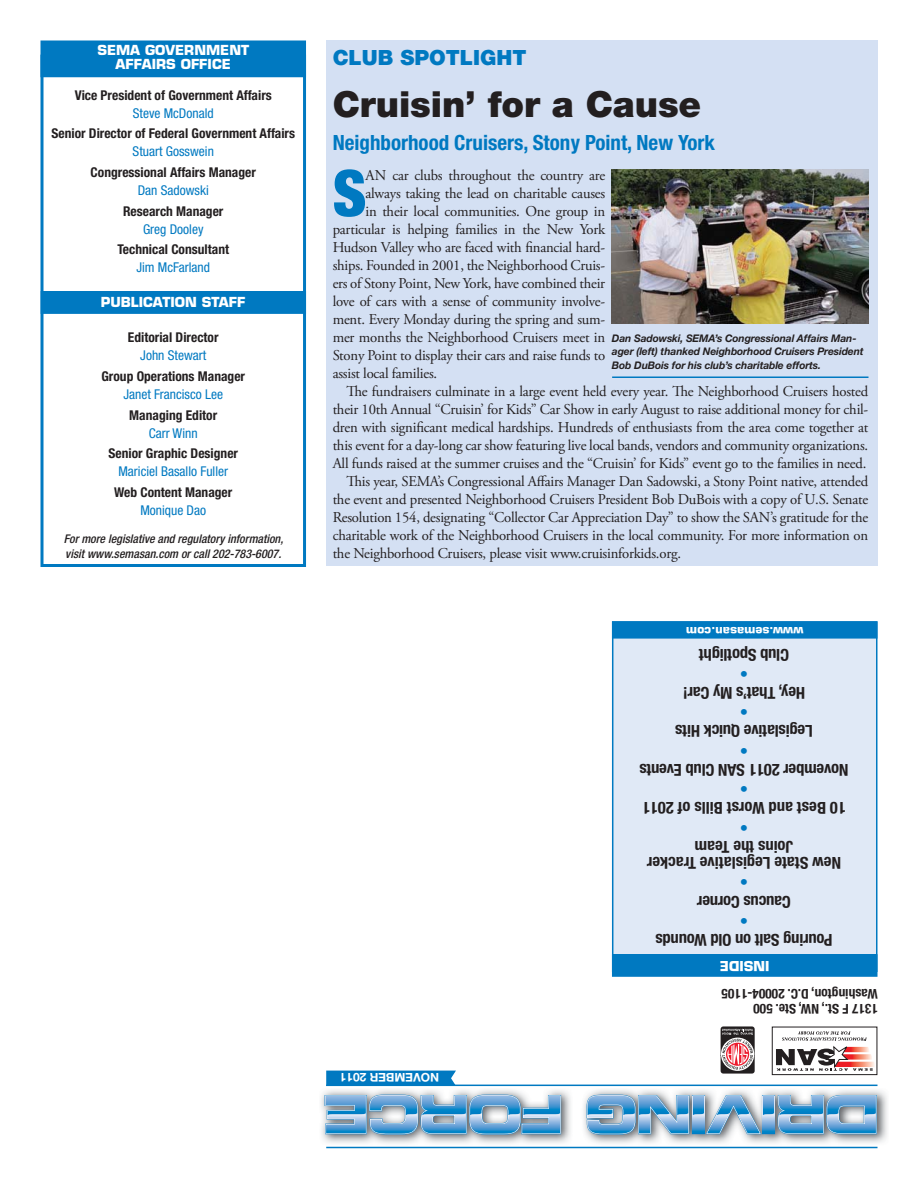
<style>
.page{position:relative;width:918px;height:1188px;background:#fff}
.page>*{position:absolute;margin:0;border:0;box-sizing:border-box;transform-origin:0 0}
.t1{font:900 condensed 64.05px "Helvetica Neue LT Std";color:#0079c1}
.t2{font:900 36px "Helvetica Neue LT Std";letter-spacing:-.005em;color:#231f20}
.t3{font:700 condensed 21px "Helvetica Neue LT Std";color:#0079c1}
.t4{font:900 21px "Helvetica Neue LT Std";color:#0079c1}
.t5{font:700 condensed 16.5px/16.5px "Helvetica Neue LT Std";letter-spacing:-.01em;color:#231f20;text-align:center}
.t6{font:15px "Adobe Garamond Pro";letter-spacing:-.015em;color:#231f20}
.t7{font:700 condensed 13.5px/15px "Helvetica Neue LT Std";color:#231f20}
.t8{font:condensed 13.5px "Helvetica Neue LT Std";color:#0079c1}
.t9{font:700 13.5px/13.5px "Eurostile LT Std";color:#fff;text-align:center}
.t10{font:italic 500 condensed 12px/15px "Helvetica Neue LT Std";color:#231f20}
.t11{font:700 12px "Eurostile LT Std";color:#fff}
.t12{font:700 12px "Helvetica Neue LT Std";color:#fff}
.t13{font:italic 700 10.5px/13.5px "Helvetica Neue LT Std";letter-spacing:-.01em;color:#231f20}
</style>
<div class="page">
<img style="left:321px;top:1090px;width:566px;height:54px">
<svg style="left:586px;top:1094px;width:292px;height:42px;background:#81aecf"></svg>
<svg style="left:323px;top:1094px;width:239px;height:42px;background:#7faecf"></svg>
<div style="left:720px;top:1025px;width:36px;height:50px;border:2px solid #fff;border-radius:3px"></div>
<svg style="left:721px;top:1026px;width:34px;height:48px;background:#967578"></svg>
<div style="left:772px;top:1027px;width:105px;height:48px;border:1px solid #231f20"></div>
<svg style="left:776px;top:1031px;width:100px;height:40px"></svg>
<hr style="left:326px;top:1085px;width:552px;height:1px;background:#0079c1">
<hr style="left:326px;top:1147px;width:552px;height:1px;background:#0079c1">
<svg style="left:326px;top:1070px;width:131px;height:17px;background:#1c88c7"></svg>
<div style="left:613px;top:622px;width:264px;height:349px;background:#e0e9f6"></div>
<div style="left:612px;top:621px;width:266px;height:351px;border:2px solid #0079c1"></div>
<div style="left:613px;top:622px;width:264px;height:16px;background:#0079c1"></div>
<div style="left:612px;top:621px;width:266px;height:18px;border:2px solid #0079c1"></div>
<div style="left:613px;top:955px;width:264px;height:21px;background:#0079c1"></div>
<div style="left:612px;top:954px;width:266px;height:23px;border:2px solid #0079c1"></div>
<div style="left:326px;top:40px;width:551px;height:526px;background:#d4e0f3"></div>
<div style="left:40px;top:55px;width:266px;height:512px;border:3px solid #0079c1"></div>
<div style="left:41px;top:292px;width:264px;height:21px;background:#0079c1"></div>
<div style="left:41px;top:291px;width:265px;height:23px;border:2px solid #0079c1"></div>
<div style="left:41px;top:41px;width:264px;height:36px;background:#0079c1"></div>
<div style="left:40px;top:40px;width:266px;height:37px;border:2px solid #0079c1"></div>
<img style="left:612px;top:169px;width:256px;height:155px">
<hr style="left:612px;top:376px;width:256px;height:2px;background:#0079c1">
<p class="t9" style="left:97px;top:44px;width:153px">SEMA GOVERNMENT<br>AFFAIRS OFFICE</p>
<p class="t7" style="left:75px;top:89px;width:199px">Vice President of Government Affairs</p>
<p class="t8" style="left:133px;top:108px;width:82px">Steve McDonald</p>
<p class="t7" style="left:51px;top:128px;width:245px">Senior Director of Federal Government Affairs</p>
<p class="t8" style="left:133px;top:147px;width:83px">Stuart Gosswein</p>
<p class="t7" style="left:91px;top:166px;width:167px">Congressional Affairs Manager</p>
<p class="t8" style="left:138px;top:185px;width:73px">Dan Sadowski</p>
<p class="t7" style="left:123px;top:205px;width:102px">Research Manager</p>
<p class="t8" style="left:143px;top:224px;width:62px">Greg Dooley</p>
<p class="t7" style="left:117px;top:244px;width:113px">Technical Consultant</p>
<p class="t8" style="left:136px;top:263px;width:75px">Jim McFarland</p>
<p class="t9" style="left:101px;top:296px;width:146px">PUBLICATION STAFF</p>
<p class="t7" style="left:128px;top:332px;width:92px">Editorial Director</p>
<p class="t8" style="left:140px;top:351px;width:67px">John Stewart</p>
<p class="t7" style="left:101px;top:370px;width:145px">Group Operations Manager</p>
<p class="t8" style="left:123px;top:389px;width:101px">Janet Francisco Lee</p>
<p class="t7" style="left:129px;top:409px;width:89px">Managing Editor</p>
<p class="t8" style="left:149px;top:428px;width:50px">Carr Winn</p>
<p class="t7" style="left:108px;top:448px;width:131px">Senior Graphic Designer</p>
<p class="t8" style="left:118px;top:467px;width:111px">Mariciel Basallo Fuller</p>
<p class="t7" style="left:114px;top:486px;width:120px">Web Content Manager</p>
<p class="t8" style="left:140px;top:505px;width:67px">Monique Dao</p>
<p class="t10" style="left:64px;top:533px;width:221px">For more legislative and regulatory information, visit www.semasan.com or call 202-783-6007.</p>
<h3 class="t4" style="left:333px;top:50px;width:195px">CLUB SPOTLIGHT</h3>
<h2 class="t2" style="left:333px;top:91px;width:370px">Cruisin’ for a Cause</h2>
<h3 class="t3" style="left:333px;top:135px;width:384px">Neighborhood Cruisers, Stony Point, New York</h3>
<h1 class="t1" style="left:333px;top:156px;width:35px">S</h1>
<p class="t6" style="left:365px;top:169px;width:241px">AN car clubs throughout the country are</p>
<p class="t6" style="left:365px;top:187px;width:241px">always taking the lead on charitable causes</p>
<p class="t6" style="left:365px;top:205px;width:241px">in their local communities. One group in</p>
<p class="t6" style="left:333px;top:223px;width:274px">particular is helping families in the New York</p>
<p class="t6" style="left:333px;top:241px;width:274px">Hudson Valley who are faced with financial hard-</p>
<p class="t6" style="left:333px;top:259px;width:274px">ships. Founded in 2001, the Neighborhood Cruis-</p>
<p class="t6" style="left:333px;top:277px;width:274px">ers of Stony Point, New York, have combined their</p>
<p class="t6" style="left:333px;top:295px;width:274px">love of cars with a sense of community involve-</p>
<p class="t6" style="left:333px;top:313px;width:274px">ment. Every Monday during the spring and sum-</p>
<p class="t6" style="left:333px;top:331px;width:274px">mer months the Neighborhood Cruisers meet in</p>
<p class="t6" style="left:333px;top:349px;width:274px">Stony Point to display their cars and raise funds to</p>
<p class="t6" style="left:333px;top:367px;width:106px">assist local families.</p>
<p class="t6" style="left:347px;top:385px;width:523px">The fundraisers culminate in a large event held every year. The Neighborhood Cruisers hosted</p>
<p class="t6" style="left:333px;top:403px;width:537px">their 10th Annual “Cruisin’ for Kids” Car Show in early August to raise additional money for chil-</p>
<p class="t6" style="left:333px;top:421px;width:537px">dren with significant medical hardships. Hundreds of enthusiasts from the area come together at</p>
<p class="t6" style="left:333px;top:439px;width:537px">this event for a day-long car show featuring live local bands, vendors and community organizations.</p>
<p class="t6" style="left:333px;top:457px;width:535px">All funds raised at the summer cruises and the “Cruisin’ for Kids” event go to the families in need.</p>
<p class="t6" style="left:347px;top:475px;width:523px">This year, SEMA’s Congressional Affairs Manager Dan Sadowski, a Stony Point native, attended</p>
<p class="t6" style="left:333px;top:493px;width:537px">the event and presented Neighborhood Cruisers President Bob DuBois with a copy of U.S. Senate</p>
<p class="t6" style="left:333px;top:511px;width:537px">Resolution 154, designating “Collector Car Appreciation Day” to show the SAN’s gratitude for the</p>
<p class="t6" style="left:333px;top:529px;width:537px">charitable work of the Neighborhood Cruisers in the local community. For more information on</p>
<p class="t6" style="left:333px;top:547px;width:350px">the Neighborhood Cruisers, please visit www.cruisinforkids.org.</p>
<p class="t13" style="left:612px;top:333px;width:253px">Dan Sadowski, SEMA’s Congressional Affairs Man&shy;ager (left) thanked Neighborhood Cruisers President<br>Bob DuBois for his club’s charitable efforts.</p>
<p class="t11" style="left:803px;top:637px;width:119px;rotate:-180deg">www.semasan.com</p>
<p class="t5" style="left:789px;top:661px;width:92px;rotate:-180deg">Club Spotlight</p>
<p class="t5" style="left:805px;top:699px;width:124px;rotate:-180deg">Hey, That’s My Car!</p>
<p class="t5" style="left:813px;top:738px;width:139px;rotate:-180deg">Legislative Quick Hits</p>
<p class="t5" style="left:849px;top:776px;width:211px;rotate:-180deg">November 2011 SAN Club Events</p>
<p class="t5" style="left:846px;top:814px;width:205px;rotate:-180deg">10 Best and Worst Bills of 2011</p>
<p class="t5" style="left:841px;top:869px;width:196px;rotate:-180deg">New State Legislative Tracker<br>Joins the Team</p>
<p class="t5" style="left:791px;top:908px;width:95px;rotate:-180deg">Caucus Corner</p>
<p class="t5" style="left:833px;top:946px;width:179px;rotate:-180deg">Pouring Salt on Old Wounds</p>
<p class="t9" style="left:770px;top:972px;width:51px;rotate:-180deg">INSIDE</p>
<p class="t12" style="left:439px;top:1082px;width:101px;rotate:-180deg">NOVEMBER 2011</p>
<p class="t7" style="left:878px;top:1015px;width:158px;rotate:-180deg">1317 F St., NW, Ste. 500<br>Washington, D.C. 20004-1105</p>
</div>
